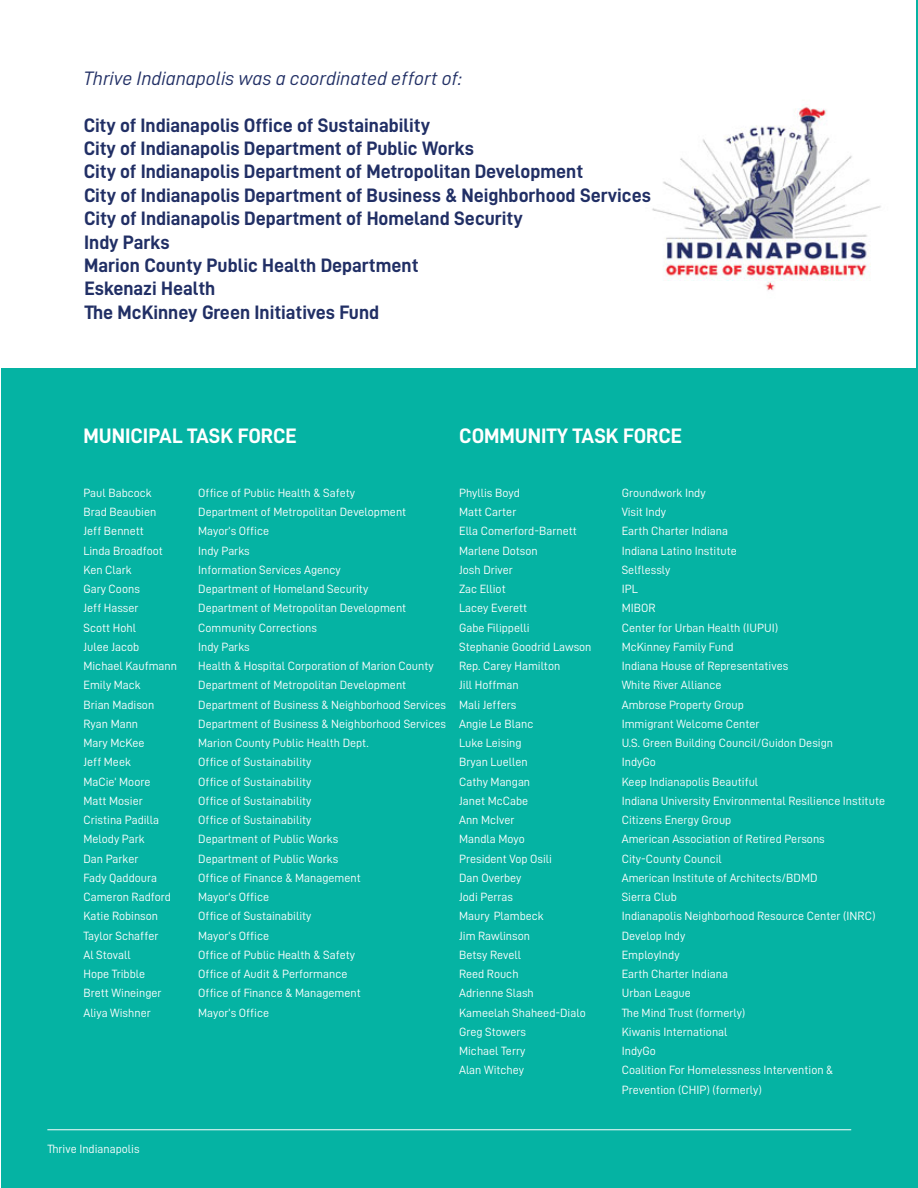
<style>
.page{position:relative;width:918px;height:1188px;background:#fff}
.page>*{position:absolute;margin:0;border:0;box-sizing:border-box;transform-origin:0 0}
.t1{font:21px "D DIN Bold";color:#fff}
.t2{font:19.5px/23.4px "D DIN Bold";color:#212f65}
.t3{font:19.5px "D DIN Italic";color:#212f65}
.t4{font:12px/19.2px "D DIN";color:#fff}
</style>
<div class="page">
<hr style="left:917px;top:0;width:1px;height:1188px;background:#05b3a3">
<img style="left:652px;top:104px;width:229px;height:187px">
<div style="left:1px;top:369px;width:916px;height:819px;background:#05b3a3"></div>
<hr style="left:47px;top:1129px;width:804px;height:1px;background:#fff">
<h2 class="t3" style="left:83px;top:71px;width:380px">Thrive Indianapolis was a coordinated effort of:</h2>
<p class="t2" style="left:84px;top:115px;width:569px">City of Indianapolis Office of Sustainability<br>City of Indianapolis Department of Public Works<br>City of Indianapolis Department of Metropolitan Development<br>City of Indianapolis Department of Business &amp; Neighborhood Services City of Indianapolis Department of Homeland Security<br>Indy Parks<br>Marion County Public Health Department<br>Eskenazi Health<br>The McKinney Green Initiatives Fund</p>
<h1 class="t1" style="left:83px;top:428px;width:215px">MUNICIPAL TASK FORCE</h1>
<h1 class="t1" style="left:459px;top:428px;width:224px">COMMUNITY TASK FORCE</h1>
<p class="t4" style="left:83px;top:484px;width:95px">Paul Babcock<br>Brad Beaubien<br>Jeff Bennett<br>Linda Broadfoot<br>Ken Clark<br>Gary Coons<br>Jeff Hasser<br>Scott Hohl<br>Julee Jacob<br>Michael Kaufmann<br>Emily Mack<br>Brian Madison<br>Ryan Mann<br>Mary McKee<br>Jeff Meek<br>MaCie’ Moore<br>Matt Mosier<br>Cristina Padilla<br>Melody Park<br>Dan Parker<br>Fady Qaddoura<br>Cameron Radford<br>Katie Robinson<br>Taylor Schaffer<br>Al Stovall<br>Hope Tribble<br>Brett Wineinger<br>Aliya Wishner</p>
<p class="t4" style="left:198px;top:484px;width:249px">Office of Public Health &amp; Safety<br>Department of Metropolitan Development<br>Mayor’s Office<br>Indy Parks<br>Information Services Agency<br>Department of Homeland Security<br>Department of Metropolitan Development<br>Community Corrections<br>Indy Parks<br>Health &amp; Hospital Corporation of Marion County<br>Department of Metropolitan Development<br>Department of Business &amp; Neighborhood Services<br>Department of Business &amp; Neighborhood Services<br>Marion County Public Health Dept.<br>Office of Sustainability<br>Office of Sustainability<br>Office of Sustainability<br>Office of Sustainability<br>Department of Public Works<br>Department of Public Works<br>Office of Finance &amp; Management<br>Mayor's Office<br>Office of Sustainability<br>Mayor’s Office<br>Office of Public Health &amp; Safety<br>Office of Audit &amp; Performance<br>Office of Finance &amp; Management<br>Mayor’s Office</p>
<p class="t4" style="left:459px;top:484px;width:134px">Phyllis Boyd<br>Matt Carter<br>Ella Comerford-Barnett<br>Marlene Dotson<br>Josh Driver<br>Zac Elliot<br>Lacey Everett<br>Gabe Filippelli<br>Stephanie Goodrid Lawson<br>Rep. Carey Hamilton<br>Jill Hoffman<br>Mali Jeffers<br>Angie Le Blanc<br>Luke Leising<br>Bryan Luellen<br>Cathy Mangan<br>Janet McCabe<br>Ann McIver<br>Mandla Moyo<br>President Vop Osili<br>Dan Overbey<br>Jodi Perras<br>Maury Plambeck<br>Jim Rawlinson<br>Betsy Revell<br>Reed Rouch<br>Adrienne Slash<br>Kameelah Shaheed-Dialo<br>Greg Stowers<br>Michael Terry<br>Alan Witchey</p>
<p class="t4" style="left:622px;top:484px;width:265px">Groundwork Indy<br>Visit Indy<br>Earth Charter Indiana<br>Indiana Latino Institute<br>Selflessly<br>IPL<br>MIBOR<br>Center for Urban Health (IUPUI)<br>McKinney Family Fund<br>Indiana House of Representatives<br>White River Alliance<br>Ambrose Property Group<br>Immigrant Welcome Center<br>U.S. Green Building Council/Guidon Design<br>IndyGo<br>Keep Indianapolis Beautiful<br>Indiana University Environmental Resilience Institute<br>Citizens Energy Group<br>American Association of Retired Persons<br>City-County Council<br>American Institute of Architects/BDMD<br>Sierra Club<br>Indianapolis Neighborhood Resource Center (INRC)<br>Develop Indy<br>EmployIndy<br>Earth Charter Indiana<br>Urban League<br>The Mind Trust (formerly)<br>Kiwanis International<br>IndyGo<br>Coalition For Homelessness Intervention &amp;<br>Prevention (CHIP) (formerly)</p>
<p class="t4" style="left:47px;top:1140px;width:94px">Thrive Indianapolis</p>
</div>
